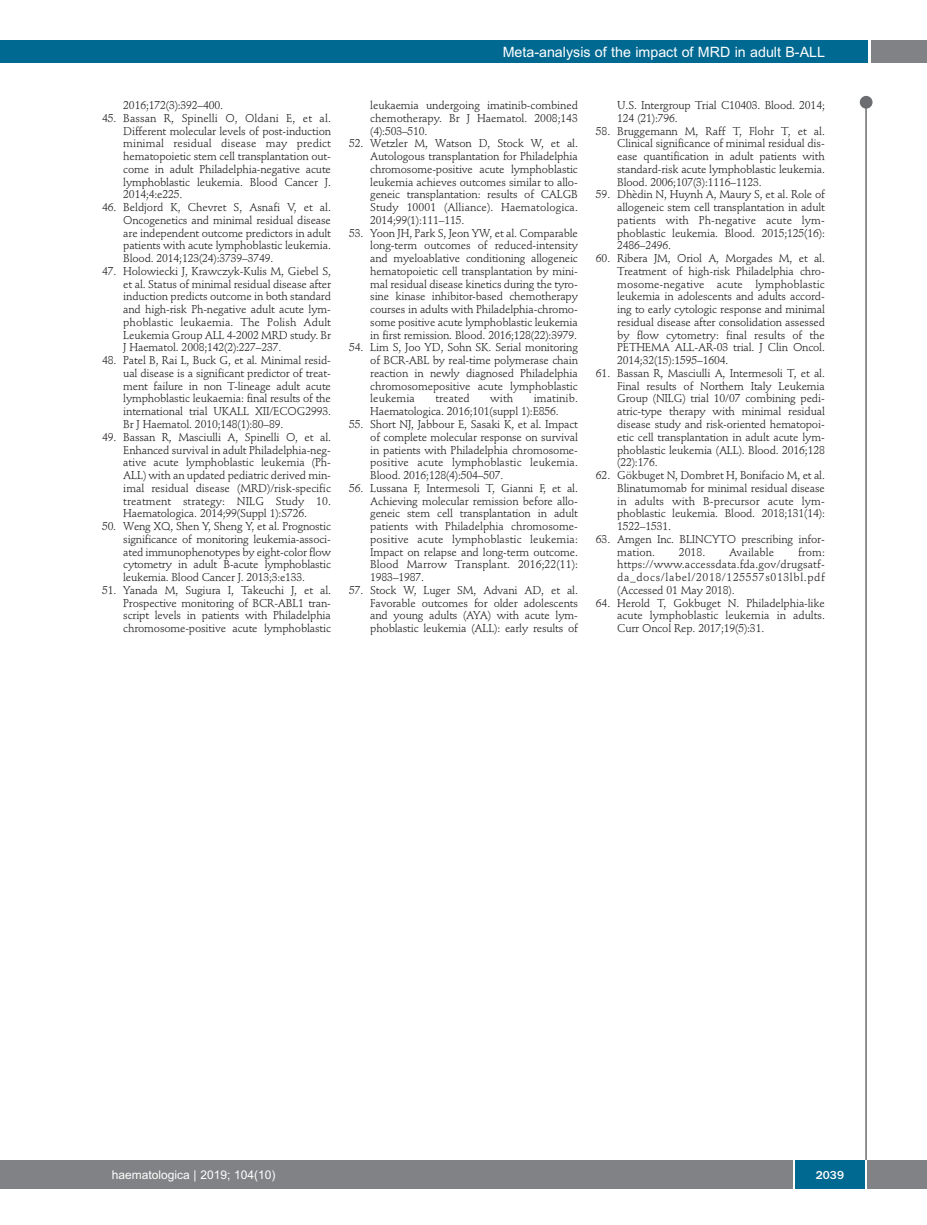
<style>
.page{position:relative;width:927px;height:1225px;background:#fff}
.page>*{position:absolute;margin:0;border:0;box-sizing:border-box;transform-origin:0 0}
.t1{font:14.25px "Arial";color:#fff}
.t2{font:12px "Arial";color:#fff}
.t3{font:500 12px "Franklin Gothic";color:#fff}
.t4{font:11.25px/12.8px "Stempel Schneidler";letter-spacing:-.015em;color:#231f20;text-align:justify}
.t5{font:11.25px "Stempel Schneidler";letter-spacing:.005em;color:#231f20}
</style>
<div class="page">
<div style="left:860px;top:96px;width:12px;height:13px;background:#6c6d70;border-radius:50%"></div>
<hr style="left:865px;top:98px;width:2px;height:1062px;background:#6c6d70">
<div style="left:871px;top:40px;width:56px;height:22px;background:#808285"></div>
<div style="left:18px;top:40px;width:849px;height:22px;background:#006991"></div>
<div style="left:17px;top:1160px;width:910px;height:28px;background:#808285"></div>
<div style="left:795px;top:1160px;width:70px;height:28px;background:#006991"></div>
<hr style="left:793px;top:1160px;width:2px;height:28px;background:#fff">
<hr style="left:865px;top:1160px;width:2px;height:28px;background:#fff">
<div style="left:0;top:40px;width:19px;height:22px;background:#006991"></div>
<div style="left:0;top:1160px;width:18px;height:28px;background:#808285"></div>
<p class="t4" style="left:123px;top:100px;width:101px">2016;172(3):392–400.</p>
<p class="t4" style="left:123px;top:113px;width:209px;text-indent:-21px">45. Bassan R, Spinelli O, Oldani E, et al.<br>Different molecular levels of post-induction minimal residual disease may predict hematopoietic stem cell transplantation out&shy;come in adult Philadelphia-negative acute lymphoblastic leukemia. Blood Cancer J.<br>2014;4:e225.</p>
<p class="t4" style="left:123px;top:202px;width:209px;text-indent:-21px">46. Beldjord K, Chevret S, Asnafi V, et al.<br>Oncogenetics and minimal residual disease are independent outcome predictors in adult patients with acute lymphoblastic leukemia.<br>Blood. 2014;123(24):3739–3749.</p>
<p class="t4" style="left:123px;top:266px;width:209px;text-indent:-21px">47. Holowiecki J, Krawczyk-Kulis M, Giebel S, et al. Status of minimal residual disease after induction predicts outcome in both standard and high-risk Ph-negative adult acute lym&shy;phoblastic leukaemia. The Polish Adult Leukemia Group ALL 4-2002 MRD study. Br J Haematol. 2008;142(2):227–237.</p>
<p class="t4" style="left:123px;top:355px;width:209px;text-indent:-21px">48. Patel B, Rai L, Buck G, et al. Minimal resid&shy;ual disease is a significant predictor of treat&shy;ment failure in non T-lineage adult acute lymphoblastic leukaemia: final results of the international trial UKALL XII/ECOG2993.<br>Br J Haematol. 2010;148(1):80–89.</p>
<p class="t4" style="left:123px;top:431px;width:209px;text-indent:-21px">49. Bassan R, Masciulli A, Spinelli O, et al.<br>Enhanced survival in adult Philadelphia-neg&shy;ative acute lymphoblastic leukemia (Ph-ALL) with an updated pediatric derived min&shy;imal residual disease (MRD)/risk-specific treatment strategy: NILG Study 10.<br>Haematologica. 2014;99(Suppl 1):S726.</p>
<p class="t4" style="left:123px;top:521px;width:209px;text-indent:-21px">50. Weng XQ, Shen Y, Sheng Y, et al. Prognostic significance of monitoring leukemia-associ&shy;ated immunophenotypes by eight-color flow cytometry in adult B-acute lymphoblastic leukemia. Blood Cancer J. 2013;3:e133.</p>
<p class="t4" style="left:123px;top:584px;width:209px;text-indent:-21px">51. Yanada M, Sugiura I, Takeuchi J, et al.<br>Prospective monitoring of BCR-ABL1 tran&shy;script levels in patients with Philadelphia chromosome-positive acute lymphoblastic</p>
<p class="t1" style="left:503px;top:44px;width:324px">Meta-analysis of the impact of MRD in adult B-ALL</p>
<p class="t4" style="left:370px;top:100px;width:209px">leukaemia undergoing imatinib-combined chemotherapy. Br J Haematol. 2008;143 (4):503–510.</p>
<p class="t4" style="left:370px;top:138px;width:209px;text-indent:-21px">52. Wetzler M, Watson D, Stock W, et al.<br>Autologous transplantation for Philadelphia chromosome-positive acute lymphoblastic leukemia achieves outcomes similar to allo&shy;geneic transplantation: results of CALGB Study 10001 (Alliance). Haematologica.<br>2014;99(1):111–115.</p>
<p class="t4" style="left:370px;top:227px;width:209px;text-indent:-21px">53. Yoon JH, Park S, Jeon YW, et al. Comparable long-term outcomes of reduced-intensity and myeloablative conditioning allogeneic hematopoietic cell transplantation by mini&shy;mal residual disease kinetics during the tyro&shy;sine kinase inhibitor-based chemotherapy courses in adults with Philadelphia-chromo&shy;some positive acute lymphoblastic leukemia in first remission. Blood. 2016;128(22):3979.</p>
<p class="t4" style="left:370px;top:342px;width:209px;text-indent:-21px">54. Lim S, Joo YD, Sohn SK. Serial monitoring of BCR-ABL by real-time polymerase chain reaction in newly diagnosed Philadelphia chromosomepositive acute lymphoblastic leukemia</p>
<p class="t4" style="left:370px;top:393px;width:209px;text-indent:163px">imatinib.<br>Haematologica. 2016;101(suppl 1):E856.</p>
<p class="t4" style="left:370px;top:419px;width:209px;text-indent:-21px">55. Short NJ, Jabbour E, Sasaki K, et al. Impact of complete molecular response on survival in patients with Philadelphia chromosome&shy;positive acute lymphoblastic leukemia.<br>Blood. 2016;128(4):504–507.</p>
<p class="t4" style="left:370px;top:482px;width:209px;text-indent:-21px">56. Lussana F, Intermesoli T, Gianni F, et al.<br>Achieving molecular remission before allo&shy;geneic stem cell transplantation in adult patients with Philadelphia chromosome&shy;positive acute lymphoblastic leukemia:<br>Impact on relapse and long-term outcome.<br>Blood Marrow Transplant. 2016;22(11):<br>1983–1987.</p>
<p class="t4" style="left:370px;top:584px;width:209px;text-indent:-21px">57. Stock W, Luger SM, Advani AD, et al.<br>Favorable outcomes for older adolescents and young adults (AYA) with acute lym&shy;phoblastic leukemia (ALL): early results of</p>
<p class="t5" style="left:435px;top:394px;width:36px">treated</p>
<p class="t4" style="left:490px;top:393px;width:25px">with</p>
<p class="t4" style="left:617px;top:100px;width:209px">U.S. Intergroup Trial C10403. Blood. 2014;<br>124 (21):796.</p>
<p class="t4" style="left:617px;top:125px;width:209px;text-indent:-21px">58. Bruggemann M, Raff T, Flohr T, et al.<br>Clinical significance of minimal residual dis&shy;ease quantification in adult patients with standard-risk acute lymphoblastic leukemia.<br>Blood. 2006;107(3):1116–1123.</p>
<p class="t4" style="left:617px;top:189px;width:209px;text-indent:-21px">59. Dhèdin N, Huynh A, Maury S, et al. Role of allogeneic stem cell transplantation in adult patients with Ph-negative acute lym&shy;phoblastic leukemia. Blood. 2015;125(16):<br>2486–2496.</p>
<p class="t4" style="left:617px;top:253px;width:209px;text-indent:-21px">60. Ribera JM, Oriol A, Morgades M, et al.<br>Treatment of high-risk Philadelphia chro&shy;mosome-negative acute lymphoblastic leukemia in adolescents and adults accord&shy;ing to early cytologic response and minimal residual disease after consolidation assessed by flow cytometry: final results of the PETHEMA ALL-AR-03 trial. J Clin Oncol.<br>2014;32(15):1595–1604.</p>
<p class="t4" style="left:617px;top:368px;width:209px;text-indent:-21px">61. Bassan R, Masciulli A, Intermesoli T, et al.<br>Final results of Northern Italy Leukemia Group (NILG) trial 10/07 combining pedi&shy;atric-type therapy with minimal residual disease study and risk-oriented hematopoi&shy;etic cell transplantation in adult acute lym&shy;phoblastic leukemia (ALL). Blood. 2016;128 (22):176.</p>
<p class="t4" style="left:617px;top:470px;width:209px;text-indent:-21px">62. Gökbuget N, Dombret H, Bonifacio M, et al.<br>Blinatumomab for minimal residual disease in adults with B-precursor acute lym&shy;phoblastic leukemia. Blood. 2018;131(14):<br>1522–1531.</p>
<p class="t4" style="left:617px;top:533px;width:209px;text-indent:-21px">63. Amgen Inc. BLINCYTO prescribing infor&shy;mation.</p>
<p class="t4" style="left:617px;top:546px;width:209px;text-indent:181px">from: https://www.accessdata.fda.gov/drugsatf&shy;da_docs/label/2018/125557s013lbl.pdf (Accessed 01 May 2018).</p>
<p class="t4" style="left:617px;top:597px;width:209px;text-indent:-21px">64. Herold T, Gokbuget N. Philadelphia-like acute lymphoblastic leukemia in adults.<br>Curr Oncol Rep. 2017;19(5):31.</p>
<p class="t4" style="left:679px;top:546px;width:28px">2018.</p>
<p class="t5" style="left:729px;top:547px;width:47px">Available</p>
<p class="t2" style="left:112px;top:1167px;width:165px">haematologica | 2019; 104(10)</p>
<p class="t3" style="left:816px;top:1167px;width:30px">2039</p>
</div>
